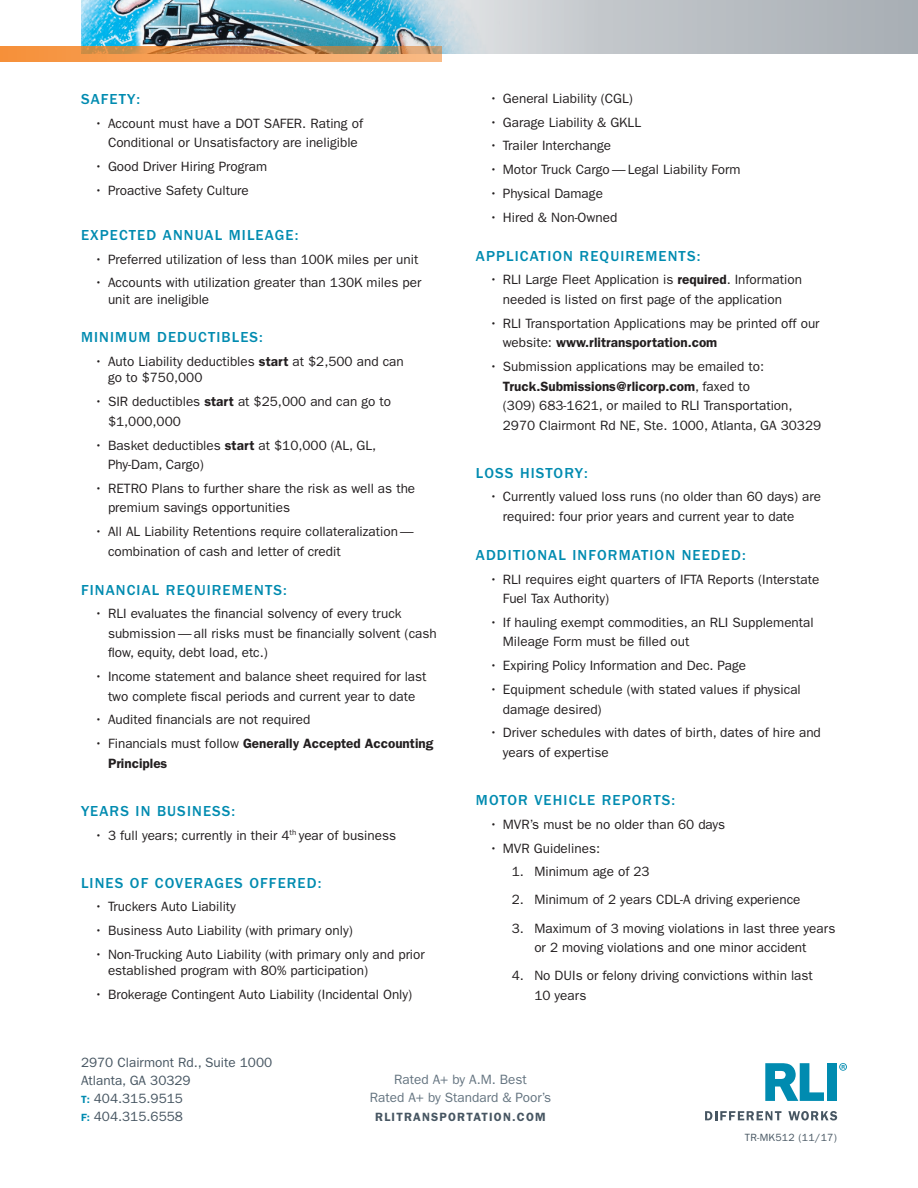
<style>
.page{position:relative;width:918px;height:1188px;background:#fff}
.page>*{position:absolute;margin:0;border:0;box-sizing:border-box;transform-origin:0 0}
.subhead{font:500 15px "ITC Franklin Gothic Std";letter-spacing:.075em;color:#008bb0}
.copy{font:13.5px/19.5px "ITC Franklin Gothic Std";color:#231f20}
.t1{font:13.5px/18px "ITC Franklin Gothic Std";color:#475662}
.t2{font:600 13.5px/19.5px "ITC Franklin Gothic Std";color:#231f20}
.t3{font:13.5px/18px "ITC Franklin Gothic Std";color:#647480;text-align:center}
.t4{font:600 12px "ITC Franklin Gothic Std";letter-spacing:.1em;color:#475662}
.t5{font:10.5px "ITC Franklin Gothic Std";letter-spacing:.025em;color:#475662}
.s1{font-weight:600}
.s2{font-weight:400}
.s3{font-weight:600;font-size:10.5px;color:#008bb0}
</style>
<div class="page">
<svg style="left:705px;top:1111px;width:76px;height:9px"></svg>
<svg style="left:788px;top:1111px;width:49px;height:9px"></svg>
<svg style="left:765px;top:1063px;width:59px;height:38px"></svg>
<div style="left:827px;top:1063px;width:9px;height:38px;background:#008bb0"></div>
<svg style="left:839px;top:1063px;width:8px;height:8px"></svg>
<img style="left:81px;top:0;width:130px;height:46px">
<svg style="left:0;top:46px;width:442px;height:16px;background:#ef9d56"></svg>
<svg style="left:211px;top:0;width:707px;height:54px;background:#a5b9c0"></svg>
<p class="subhead" style="left:81px;top:90px;width:61px">SAFETY:</p>
<p class="copy" style="left:108px;top:113px;width:257px;text-indent:-14px">• Account must have a DOT SAFER. Rating of<br>Conditional or Unsatisfactory are ineligible</p>
<p class="copy" style="left:94px;top:157px;width:174px">• Good Driver Hiring Program</p>
<p class="copy" style="left:94px;top:181px;width:156px">• Proactive Safety Culture</p>
<p class="subhead" style="left:81px;top:226px;width:219px">EXPECTED ANNUAL MILEAGE:</p>
<p class="copy" style="left:94px;top:249px;width:325px">• Preferred utilization of less than 100K miles per unit</p>
<p class="copy" style="left:108px;top:275px;width:315px;line-height:16.2px;text-indent:-14px">• Accounts with utilization greater than 130K miles per unit are ineligible</p>
<p class="subhead" style="left:81px;top:329px;width:183px">MINIMUM DEDUCTIBLES:</p>
<p class="copy" style="left:108px;top:354px;width:297px;line-height:16.2px;text-indent:-14px">• Auto Liability deductibles <span class="s1">start</span> at $2,500 and can go to $750,000</p>
<p class="copy" style="left:108px;top:392px;width:285px;text-indent:-14px">• SIR deductibles <span class="s1">start</span> at $25,000 and can go to $1,000,000</p>
<p class="copy" style="left:108px;top:435px;width:270px;text-indent:-14px">• Basket deductibles <span class="s1">start</span> at $10,000 (AL, GL,<br>Phy-Dam, Cargo)</p>
<p class="copy" style="left:108px;top:479px;width:309px;text-indent:-14px">• RETRO Plans to further share the risk as well as the premium savings opportunities</p>
<p class="copy" style="left:108px;top:522px;width:307px;text-indent:-14px">• All AL Liability Retentions require collateralization — combination of cash and letter of credit</p>
<p class="subhead" style="left:81px;top:581px;width:207px">FINANCIAL REQUIREMENTS:</p>
<p class="copy" style="left:108px;top:604px;width:330px;text-indent:-14px">• RLI evaluates the financial solvency of every truck submission — all risks must be financially solvent (cash flow, equity, debt load, etc.)</p>
<p class="copy" style="left:94px;top:667px;width:334px;text-align:center">• Income statement and balance sheet required for last two complete fiscal periods and current year to date</p>
<p class="copy" style="left:94px;top:710px;width:217px">• Audited financials are not required</p>
<p class="t2" style="left:108px;top:734px;width:327px;text-indent:-14px"><span class="s2">• Financials must follow</span> Generally Accepted Accounting<br>Principles</p>
<p class="subhead" style="left:81px;top:802px;width:156px">YEARS IN BUSINESS:</p>
<p class="copy" style="left:94px;top:825px;width:303px">• 3 full years; currently in their 4<sup>th</sup> year of business</p>
<p class="subhead" style="left:81px;top:874px;width:242px">LINES OF COVERAGES OFFERED:</p>
<p class="copy" style="left:94px;top:897px;width:143px">• Truckers Auto Liability</p>
<p class="copy" style="left:94px;top:921px;width:260px">• Business Auto Liability (with primary only)</p>
<p class="copy" style="left:108px;top:946px;width:318px;line-height:16.2px;text-indent:-14px">• Non-Trucking Auto Liability (with primary only and prior established program with 80% participation)</p>
<p class="copy" style="left:94px;top:985px;width:319px">• Brokerage Contingent Auto Liability (Incidental Only)</p>
<p class="copy" style="left:489px;top:89px;width:145px">• General Liability (CGL)</p>
<p class="copy" style="left:489px;top:112px;width:153px">• Garage Liability &amp; GKLL</p>
<p class="copy" style="left:489px;top:136px;width:123px">• Trailer Interchange</p>
<p class="copy" style="left:489px;top:160px;width:253px">• Motor Truck Cargo — Legal Liability Form</p>
<p class="copy" style="left:489px;top:184px;width:115px">• Physical Damage</p>
<p class="copy" style="left:489px;top:208px;width:129px">• Hired &amp; Non-Owned</p>
<p class="subhead" style="left:476px;top:247px;width:226px">APPLICATION REQUIREMENTS:</p>
<p class="copy" style="left:489px;top:270px;width:314px;text-align:center">• RLI Large Fleet Application is <span class="s1">required</span>. Information needed is listed on first page of the application</p>
<p class="copy" style="left:503px;top:314px;width:318px;text-indent:-14px">• RLI Transportation Applications may be printed off our website: <span class="s1">www.rlitransportation.com</span></p>
<p class="copy" style="left:503px;top:357px;width:320px;text-indent:-14px">• Submission applications may be emailed to:<br><span class="s1">Truck.Submissions@rlicorp.com</span>, faxed to<br>(309) 683-1621, or mailed to RLI Transportation, 2970 Clairmont Rd NE, Ste. 1000, Atlanta, GA 30329</p>
<p class="subhead" style="left:476px;top:464px;width:114px">LOSS HISTORY:</p>
<p class="copy" style="left:503px;top:487px;width:320px;text-indent:-14px">• Currently valued loss runs (no older than 60 days) are required: four prior years and current year to date</p>
<p class="subhead" style="left:476px;top:546px;width:271px">ADDITIONAL INFORMATION NEEDED:</p>
<p class="copy" style="left:503px;top:569px;width:318px;text-indent:-14px">• RLI requires eight quarters of IFTA Reports (Interstate<br>Fuel Tax Authority)</p>
<p class="copy" style="left:503px;top:613px;width:312px;text-indent:-14px">• If hauling exempt commodities, an RLI Supplemental<br>Mileage Form must be filled out</p>
<p class="copy" style="left:489px;top:656px;width:258px">• Expiring Policy Information and Dec. Page</p>
<p class="copy" style="left:503px;top:680px;width:300px;text-indent:-14px">• Equipment schedule (with stated values if physical damage desired)</p>
<p class="copy" style="left:503px;top:723px;width:320px;text-indent:-14px">• Driver schedules with dates of birth, dates of hire and years of expertise</p>
<p class="subhead" style="left:476px;top:792px;width:201px">MOTOR VEHICLE REPORTS:</p>
<p class="copy" style="left:489px;top:814px;width:237px">• MVR’s must be no older than 60 days</p>
<p class="copy" style="left:489px;top:838px;width:112px">• MVR Guidelines:</p>
<p class="copy" style="left:512px;top:862px;width:139px">1. Minimum age of 23</p>
<p class="copy" style="left:512px;top:890px;width:290px">2. Minimum of 2 years CDL-A driving experience</p>
<p class="copy" style="left:512px;top:918px;width:325px;text-align:center">3. Maximum of 3 moving violations in last three years or 2 moving violations and one minor accident</p>
<p class="copy" style="left:534px;top:966px;width:280px;text-indent:-22px">4. No DUIs or felony driving convictions within last<br>10 years</p>
<p class="t1" style="left:81px;top:1053px;width:193px">2970 Clairmont Rd., Suite 1000<br>Atlanta, GA 30329<br><span class="s3">T:</span> 404.315.9515<br><span class="s3">F:</span> 404.315.6558</p>
<p class="t3" style="left:370px;top:1071px;width:183px">Rated A+ by A.M. Best<br>Rated A+ by Standard &amp; Poor’s</p>
<p class="t4" style="left:375px;top:1109px;width:172px">RLITRANSPORTATION.COM</p>
<p class="t5" style="left:745px;top:1131px;width:94px">TR-MK512 (11/17)</p>
</div>
